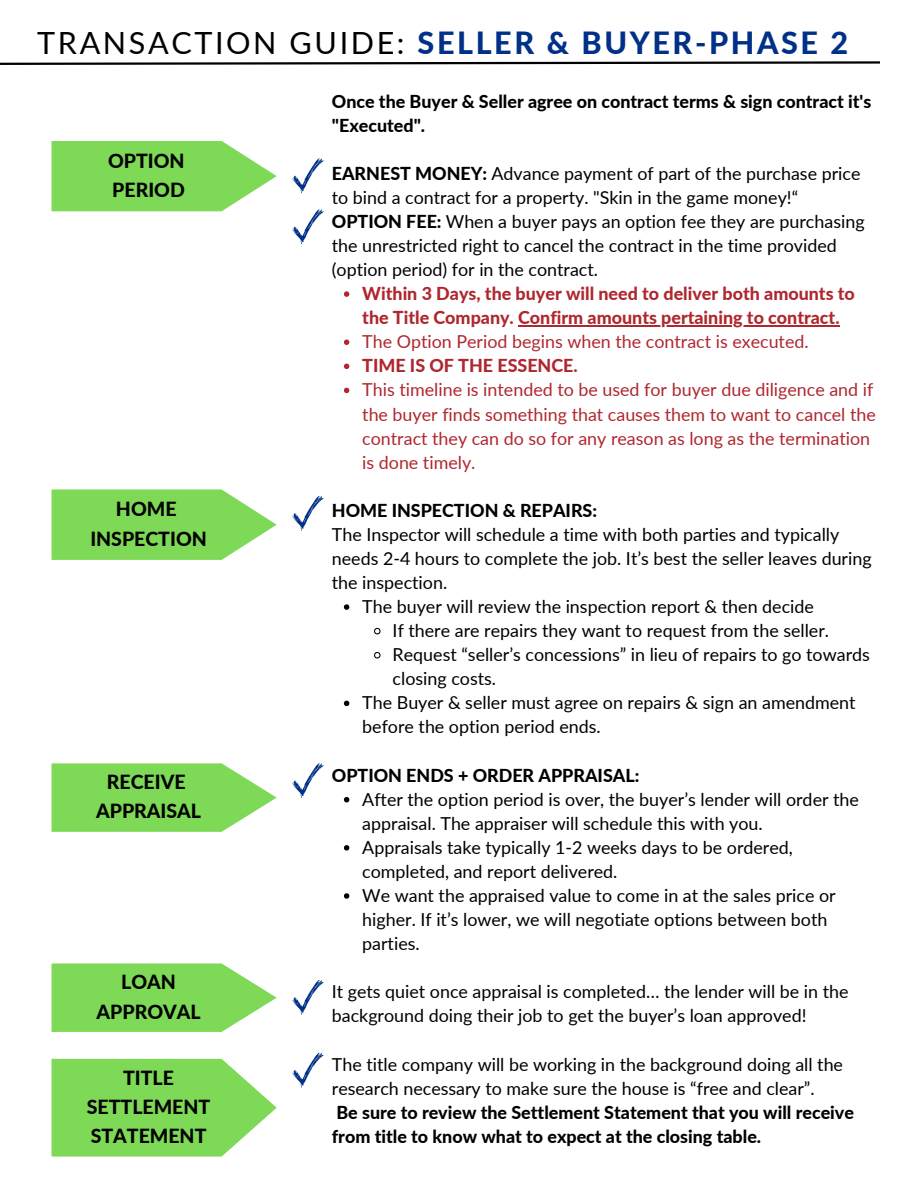
<style>
.page{position:relative;width:918px;height:1188px;background:#fff}
.page>*{position:absolute;margin:0;border:0;box-sizing:border-box;transform-origin:0 0}
.t1{font:800 30.6px "Lato";letter-spacing:.085em;color:#003087}
.t2{font:800 19.5px/29.2px "Lato";color:#000}
.t3{font:17.85px/24.2px "Lato";color:#000}
.t4{font:17.85px/24.2px "Lato";color:#af272f}
.t5{font:800 17.85px/24.2px "Lato";color:#000}
.t6{font:800 17.85px/24.2px "Lato";color:#af272f}
.s1{font-weight:400;color:#000}
.s2{font-weight:800}
</style>
<div class="page">
<svg style="left:0;top:61px;width:880px;height:4px"></svg>
<svg style="left:52px;top:141px;width:225px;height:70px;background:#8ddd6a"></svg>
<svg style="left:52px;top:763px;width:225px;height:69px;background:#8edd6c"></svg>
<svg style="left:52px;top:963px;width:225px;height:69px;background:#8edd6c"></svg>
<svg style="left:52px;top:1059px;width:225px;height:98px;background:#8ddd6a"></svg>
<svg style="left:292px;top:159px;width:32px;height:34px"></svg>
<svg style="left:292px;top:209px;width:32px;height:35px"></svg>
<svg style="left:292px;top:496px;width:32px;height:35px"></svg>
<svg style="left:292px;top:763px;width:32px;height:35px"></svg>
<svg style="left:292px;top:980px;width:32px;height:35px"></svg>
<svg style="left:292px;top:1053px;width:32px;height:35px"></svg>
<svg style="left:344px;top:291px;width:5px;height:6px"></svg>
<hr style="left:518px;top:325px;width:322px;height:1px;background:#af272f">
<svg style="left:344px;top:340px;width:5px;height:5px"></svg>
<svg style="left:344px;top:364px;width:5px;height:5px"></svg>
<svg style="left:344px;top:388px;width:5px;height:5px"></svg>
<svg style="left:344px;top:604px;width:5px;height:6px"></svg>
<svg style="left:374px;top:627px;width:7px;height:8px"></svg>
<svg style="left:374px;top:652px;width:7px;height:7px"></svg>
<svg style="left:344px;top:701px;width:5px;height:5px"></svg>
<svg style="left:344px;top:797px;width:5px;height:5px"></svg>
<svg style="left:344px;top:845px;width:5px;height:6px"></svg>
<svg style="left:344px;top:893px;width:5px;height:6px"></svg>
<svg style="left:52px;top:489px;width:225px;height:71px;background:#8edd6c"></svg>
<p class="t1" style="left:37px;top:24px;width:813px"><span class="s1">TRANSACTION GUIDE:</span> SELLER &amp; BUYER-PHASE 2</p>
<p class="t2" style="left:108px;top:146px;width:78px">OPTION</p>
<p class="t2" style="left:112px;top:175px;width:74px">PERIOD</p>
<p class="t2" style="left:116px;top:494px;width:62px">HOME</p>
<p class="t2" style="left:90px;top:524px;width:118px">INSPECTION</p>
<p class="t2" style="left:107px;top:767px;width:80px">RECEIVE</p>
<p class="t2" style="left:96px;top:796px;width:106px">APPRAISAL</p>
<p class="t2" style="left:121px;top:967px;width:56px">LOAN</p>
<p class="t2" style="left:97px;top:996px;width:106px">APPROVAL</p>
<p class="t2" style="left:123px;top:1063px;width:52px">TITLE</p>
<p class="t2" style="left:87px;top:1092px;width:125px">SETTLEMENT<br>STATEMENT</p>
<p class="t5" style="left:332px;top:89px;width:541px">Once the Buyer &amp; Seller agree on contract terms &amp; sign contract it's "Executed".</p>
<p class="t3" style="left:332px;top:161px;width:530px"><span class="s2">EARNEST MONEY:</span> Advance payment of part of the purchase price to bind a contract for a property. "Skin in the game money!“</p>
<p class="t3" style="left:332px;top:209px;width:534px"><span class="s2">OPTION FEE:</span> When a buyer pays an option fee they are purchasing the unrestricted right to cancel the contract in the time provided (option period) for in the contract.</p>
<p class="t6" style="left:362px;top:281px;width:494px">Within 3 Days, the buyer will need to deliver both amounts to the Title Company. Confirm amounts pertaining to contract.</p>
<p class="t4" style="left:362px;top:329px;width:448px">The Option Period begins when the contract is executed.</p>
<p class="t6" style="left:362px;top:353px;width:217px">TIME IS OF THE ESSENCE.</p>
<p class="t4" style="left:362px;top:377px;width:515px">This timeline is intended to be used for buyer due diligence and if the buyer finds something that causes them to want to cancel the contract they can do so for any reason as long as the termination is done timely.</p>
<p class="t5" style="left:332px;top:498px;width:267px">HOME INSPECTION &amp; REPAIRS:</p>
<p class="t3" style="left:332px;top:522px;width:541px">The Inspector will schedule a time with both parties and typically needs 2-4 hours to complete the job. It’s best the seller leaves during the inspection.</p>
<p class="t3" style="left:362px;top:594px;width:453px">The buyer will review the inspection report &amp; then decide</p>
<p class="t3" style="left:393px;top:618px;width:438px">If there are repairs they want to request from the seller.</p>
<p class="t3" style="left:393px;top:642px;width:479px">Request “seller’s concessions” in lieu of repairs to go towards closing costs.</p>
<p class="t3" style="left:362px;top:690px;width:495px">The Buyer &amp; seller must agree on repairs &amp; sign an amendment before the option period ends.</p>
<p class="t5" style="left:332px;top:763px;width:309px">OPTION ENDS + ORDER APPRAISAL:</p>
<p class="t3" style="left:362px;top:787px;width:498px">After the option period is over, the buyer’s lender will order the appraisal. The appraiser will schedule this with you.</p>
<p class="t3" style="left:362px;top:835px;width:432px">Appraisals take typically 1-2 weeks days to be ordered, completed, and report delivered.</p>
<p class="t3" style="left:362px;top:883px;width:475px">We want the appraised value to come in at the sales price or higher. If it’s lower, we will negotiate options between both parties.</p>
<p class="t3" style="left:332px;top:979px;width:518px">It gets quiet once appraisal is completed… the lender will be in the background doing their job to get the buyer’s loan approved!</p>
<p class="t3" style="left:332px;top:1052px;width:513px">The title company will be working in the background doing all the research necessary to make sure the house is “free and clear”.</p>
<p class="t5" style="left:332px;top:1100px;width:524px">Be sure to review the Settlement Statement that you will receive from title to know what to expect at the closing table.</p>
</div>
